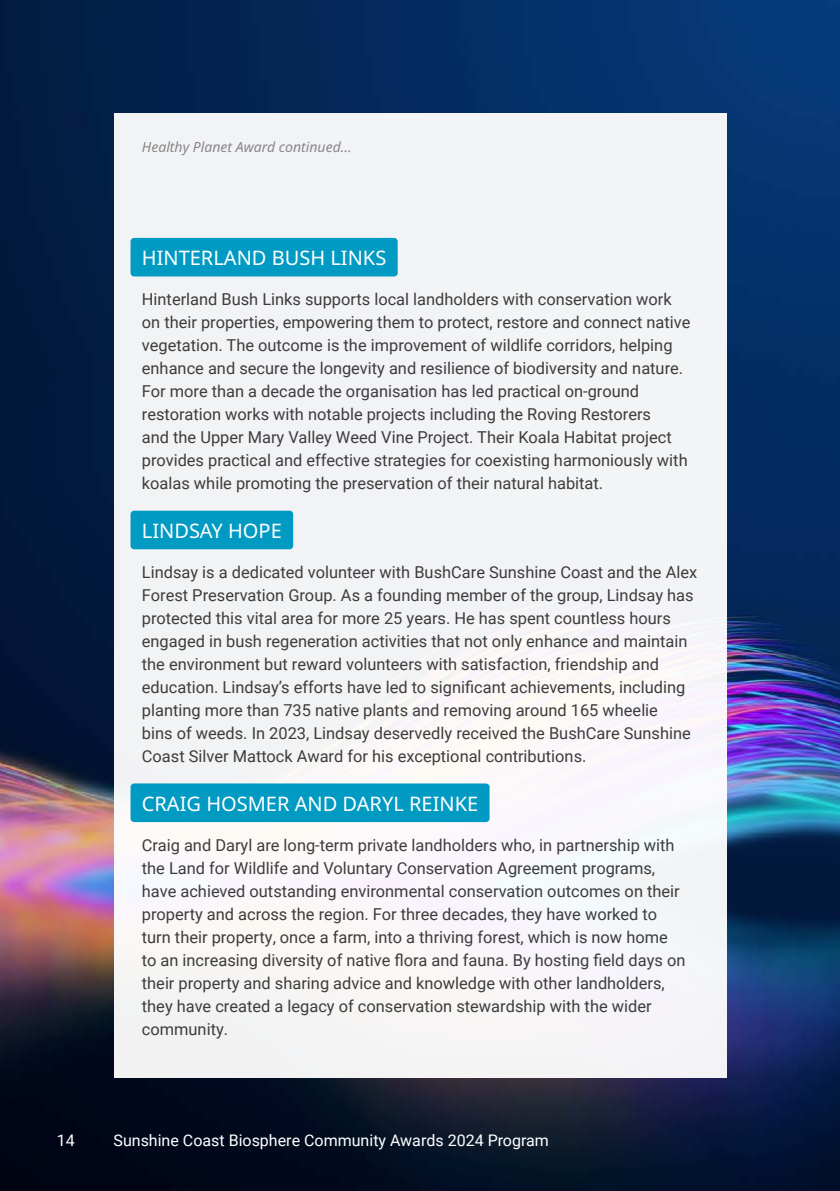
<style>
.page{position:relative;width:840px;height:1191px;background:#fff}
.page>*{position:absolute;margin:0;border:0;box-sizing:border-box;transform-origin:0 0}
.t1{font:20px "Noto Sans";color:#fff}
.t2{font:16.4px/23px "Roboto";color:#3c3c3b}
.t3{font:16px "Roboto";color:#fff}
.t4{font:italic 14px "Noto Sans";color:#878787}
</style>
<div class="page">
<img style="left:0;top:0;width:839px;height:1191px">
<div style="left:113px;top:113px;width:613px;height:964px;background:#f2f4f6"></div>
<div style="left:130px;top:238px;width:267px;height:38px;background:#009ac3;border-radius:4px"></div>
<div style="left:130px;top:510px;width:163px;height:39px;background:#009ac3;border-radius:4px"></div>
<div style="left:130px;top:783px;width:359px;height:39px;background:#009ac3;border-radius:4px"></div>
<p class="t4" style="left:142px;top:137px;width:211px">Healthy Planet Award continued...</p>
<p class="t1" style="left:142px;top:244px;width:246px">HINTERLAND BUSH LINKS</p>
<p class="t2" style="left:142px;top:287px;width:549px">Hinterland Bush Links supports local landholders with conservation work on their properties, empowering them to protect, restore and connect native vegetation. The outcome is the improvement of wildlife corridors, helping enhance and secure the longevity and resilience of biodiversity and nature.<br>For more than a decade the organisation has led practical on-ground restoration works with notable projects including the Roving Restorers<br>and the Upper Mary Valley Weed Vine Project. Their Koala Habitat project provides practical and effective strategies for coexisting harmoniously with koalas while promoting the preservation of their natural habitat.</p>
<p class="t1" style="left:142px;top:516px;width:141px">LINDSAY HOPE</p>
<p class="t2" style="left:142px;top:560px;width:556px">Lindsay is a dedicated volunteer with BushCare Sunshine Coast and the Alex Forest Preservation Group. As a founding member of the group, Lindsay has protected this vital area for more 25 years. He has spent countless hours engaged in bush regeneration activities that not only enhance and maintain the environment but reward volunteers with satisfaction, friendship and education. Lindsay’s efforts have led to significant achievements, including planting more than 735 native plants and removing around 165 wheelie<br>bins of weeds. In 2023, Lindsay deservedly received the BushCare Sunshine Coast Silver Mattock Award for his exceptional contributions.</p>
<p class="t1" style="left:142px;top:789px;width:337px">CRAIG HOSMER AND DARYL REINKE</p>
<p class="t2" style="left:142px;top:832px;width:544px">Craig and Daryl are long-term private landholders who, in partnership with the Land for Wildlife and Voluntary Conservation Agreement programs, have achieved outstanding environmental conservation outcomes on their property and across the region. For three decades, they have worked to turn their property, once a farm, into a thriving forest, which is now home to an increasing diversity of native flora and fauna. By hosting field days on their property and sharing advice and knowledge with other landholders, they have created a legacy of conservation stewardship with the wider community.</p>
<p class="t3" style="left:57px;top:1128px;width:19px">14</p>
<p class="t3" style="left:113px;top:1128px;width:436px">Sunshine Coast Biosphere Community Awards 2024 Program</p>
</div>
